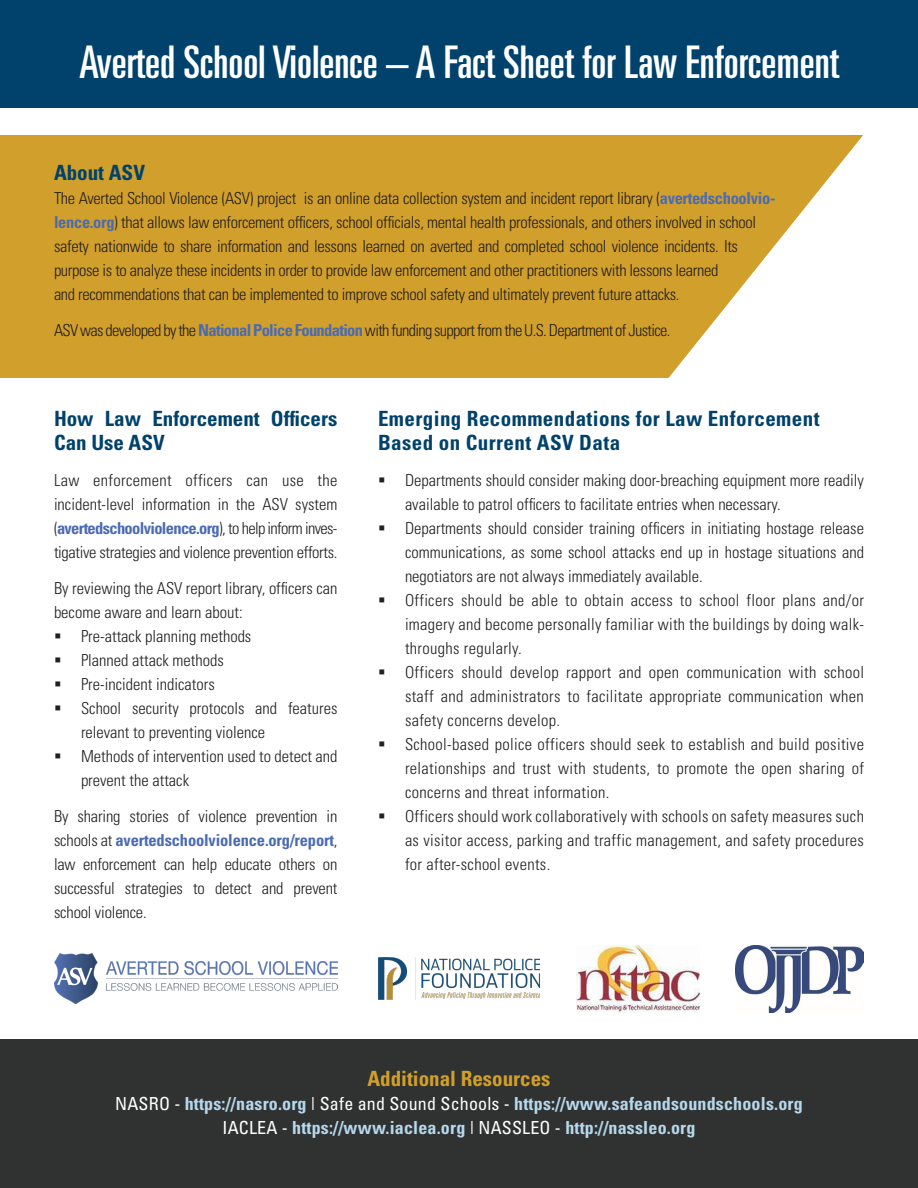
<style>
.page{position:relative;width:918px;height:1188px;background:#fff}
.page>*{position:absolute;margin:0;border:0;box-sizing:border-box;transform-origin:0 0}
.Titles{font:ultra-condensed 45px "Univers";color:#fff}
.Body{font:700 condensed 21px/24px "Univers";letter-spacing:.02em;color:#00426b}
.Body-2{font:700 condensed 21px/24px "Univers";color:#00426b}
.Subtitle{font:700 condensed 21px "Univers";color:#d19f2b}
.Subtitle-2{font:700 condensed 21px "Univers";color:#00426b}
.Body-3{font:700 condensed 18px "Univers";letter-spacing:.01em;color:#b6d8ec}
.Body-4{font:300 condensed 16.5px/24px "Univers";letter-spacing:-.01em;color:#231f20;text-align:justify}
.Body-5{font:300 condensed 16.5px "Univers";letter-spacing:-.04em;color:#231f20}
.s1{font-weight:700;color:#4b6bb1}
.s2{font-weight:400;color:#fff}
</style>
<div class="page">
<svg style="left:0;top:135px;width:863px;height:243px;background:#d6a942"></svg>
<div style="left:0;top:0;width:918px;height:108px;background:#00426b"></div>
<div style="left:0;top:1040px;width:918px;height:148px;background:#303232"></div>
<img style="left:54px;top:954px;width:283px;height:50px">
<img style="left:378px;top:958px;width:162px;height:42px">
<img style="left:736px;top:945px;width:128px;height:67px">
<img style="left:576px;top:945px;width:124px;height:67px">
<p class="Titles" style="left:79px;top:36px;width:761px">Averted School Violence – A Fact Sheet for Law Enforcement</p>
<p class="Subtitle-2" style="left:54px;top:160px;width:93px">About ASV</p>
<p class="Body-4" style="left:54px;top:186px;width:723px;text-align:left">The Averted School Violence (ASV) project is an online data collection system and incident report library (<span class="s1">avertedschoolvio&shy;lence.org</span>) that allows law enforcement officers, school officials, mental health professionals, and others involved in school safety nationwide to share information and lessons learned on averted and completed school violence incidents. Its purpose is to analyze these incidents in order to provide law enforcement and other practitioners with lessons learned<br>and recommendations that can be implemented to improve school safety and ultimately prevent future attacks.</p>
<p class="Body-5" style="left:54px;top:320px;width:618px">ASV was developed by the <span class="s1">National Police Foundation</span> with funding support from the U.S. Department of Justice.</p>
<p class="Body-2" style="left:54px;top:406px;width:285px">How Law Enforcement Officers<br>Can Use ASV</p>
<p class="Body-4" style="left:54px;top:468px;width:285px">Law enforcement officers can use the incident-level information in the ASV system (<span class="s1">avertedschoolviolence.org</span>), to help inform inves&shy;tigative strategies and violence prevention efforts.</p>
<p class="Body-4" style="left:54px;top:576px;width:285px">By reviewing the ASV report library, officers can become aware and learn about:</p>
<p class="Body-4" style="left:54px;top:624px;width:199px">▪ Pre-attack planning methods</p>
<p class="Body-4" style="left:54px;top:648px;width:171px">▪ Planned attack methods</p>
<p class="Body-4" style="left:54px;top:672px;width:162px">▪ Pre-incident indicators</p>
<p class="Body-4" style="left:81px;top:696px;width:258px;text-indent:-27px">▪ School security protocols and features relevant to preventing violence</p>
<p class="Body-4" style="left:81px;top:744px;width:258px;text-indent:-27px">▪ Methods of intervention used to detect and prevent the attack</p>
<p class="Body-4" style="left:54px;top:804px;width:285px">By sharing stories of violence prevention in schools at <span class="s1">avertedschoolviolence.org/report</span>, law enforcement can help educate others on successful strategies to detect and prevent school violence.</p>
<p class="Body" style="left:378px;top:406px;width:443px">Emerging Recommendations for Law Enforcement<br>Based on Current ASV Data</p>
<p class="Body-4" style="left:405px;top:468px;width:460px;text-indent:-27px">▪ Departments should consider making door-breaching equipment more readily available to patrol officers to facilitate entries when necessary.</p>
<p class="Body-4" style="left:405px;top:516px;width:461px;text-indent:-27px">▪ Departments should consider training officers in initiating hostage release communications, as some school attacks end up in hostage situations and negotiators are not always immediately available.</p>
<p class="Body-4" style="left:405px;top:588px;width:460px;text-indent:-27px">▪ Officers should be able to obtain access to school floor plans and/or imagery and become personally familiar with the buildings by doing walk&shy;throughs regularly.</p>
<p class="Body-4" style="left:405px;top:660px;width:461px;text-indent:-27px">▪ Officers should develop rapport and open communication with school staff and administrators to facilitate appropriate communication when safety concerns develop.</p>
<p class="Body-4" style="left:405px;top:732px;width:461px;text-indent:-27px">▪ School-based police officers should seek to establish and build positive relationships and trust with students, to promote the open sharing of concerns and threat information.</p>
<p class="Body-4" style="left:405px;top:804px;width:461px;text-indent:-27px">▪ Officers should work collaboratively with schools on safety measures such as visitor access, parking and traffic management, and safety procedures for after-school events.</p>
<p class="Subtitle" style="left:367px;top:1066px;width:185px">Additional Resources</p>
<p class="Body-3" style="left:115px;top:1093px;width:689px"><span class="s2">NASRO -</span> https://nasro.org <span class="s2">| Safe and Sound Schools -</span> https://www.safeandsoundschools.org</p>
<p class="Body-3" style="left:223px;top:1117px;width:474px"><span class="s2">IACLEA -</span> https://www.iaclea.org <span class="s2">| NASSLEO -</span> http://nassleo.org</p>
</div>
